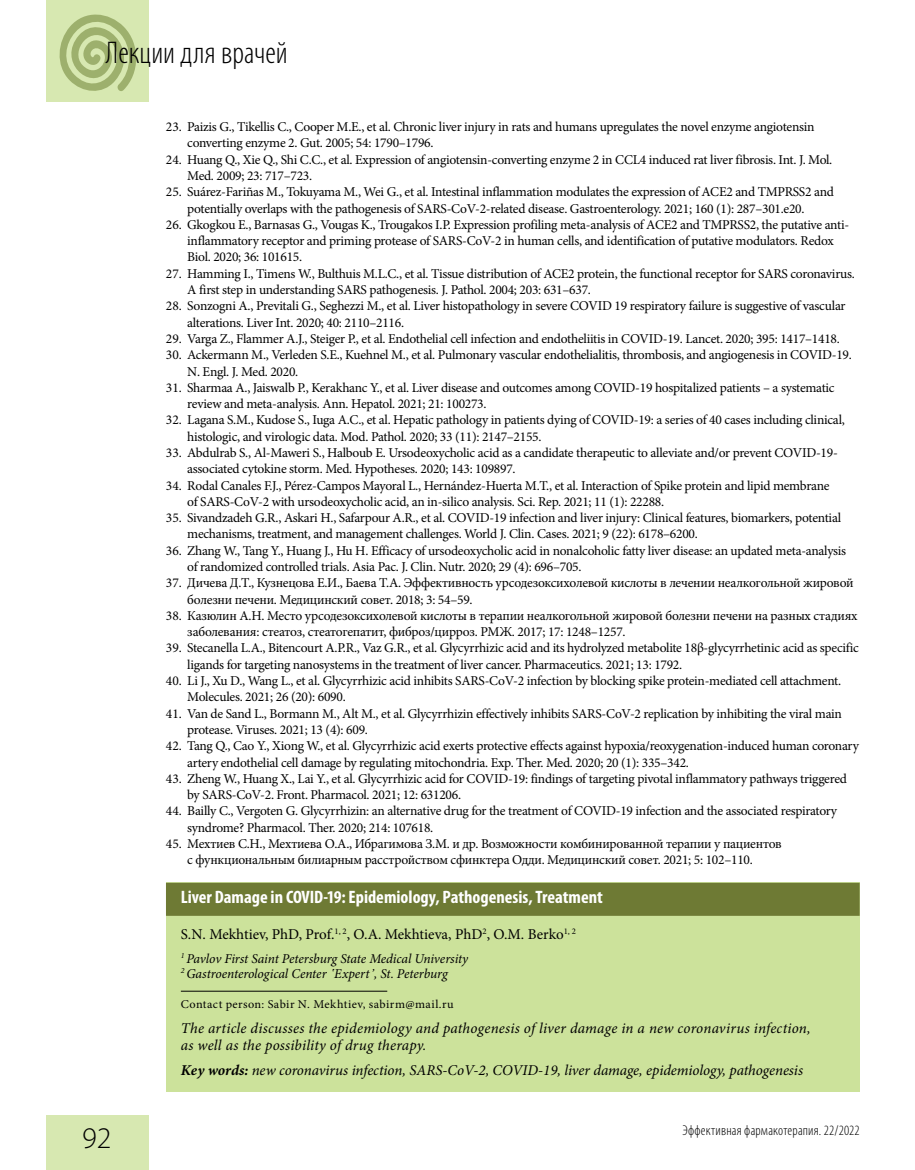
<style>
.page{position:relative;width:915px;height:1170px;background:#fff}
.page>*{position:absolute;margin:0;border:0;box-sizing:border-box;transform-origin:0 0}
.t1{font:300 condensed 31.5px "Myriad Pro";color:#000}
.t2{font:300 30px "Myriad Pro";color:#000}
.t3{font:700 condensed 18px "Myriad Pro";color:#fff}
.t4{font:italic 15px/16.5px "Minion Pro";letter-spacing:.01em;color:#000}
.t5{font:15px "Minion Pro";color:#000}
.t6{font:300 condensed 14.25px "Myriad Pro";letter-spacing:.015em;color:#000}
.t7{font:13.5px/16.4px "Minion Pro";letter-spacing:-.02em;color:#000}
.t8{font:italic 13.5px/15px "Minion Pro";letter-spacing:-.01em;color:#000}
.t9{font:12px "Minion Pro";letter-spacing:.035em;color:#000}
.s1{font-family:"Times New Roman"}
.s2{font-weight:700}
</style>
<div class="page">
<div style="left:47px;top:1114px;width:102px;height:55px;background:#d7e8b1"></div>
<div style="left:47px;top:0;width:102px;height:102px;background:#d7e8b1"></div>
<svg style="left:59px;top:14px;width:78px;height:77px"></svg>
<div style="left:166px;top:882px;width:693px;height:209px;background:#cce29b"></div>
<div style="left:166px;top:882px;width:693px;height:33px;background:#6e7a34"></div>
<hr style="left:181px;top:990px;width:206px;height:1px;background:#000">
<h1 class="t1" style="left:106px;top:34px;width:183px">Лекции для врачей</h1>
<p class="t7" style="left:187px;top:119px;width:628px;text-indent:-21px">23. Paizis G., Tikellis C., Cooper M.E., et al. Chronic liver injury in rats and humans upregulates the novel enzyme angiotensin converting enzyme 2. Gut. 2005; 54: 1790–1796.</p>
<p class="t7" style="left:187px;top:151px;width:646px;text-indent:-21px">24. Huang Q., Xie Q., Shi C.C., et al. Expression of angiotensin‐converting enzyme 2 in CCL4 induced rat liver fibrosis. Int. J. Mol.<br>Med. 2009; 23: 717–723.</p>
<p class="t7" style="left:166px;top:184px;width:669px;text-align:center">25. Suárez-Fariñas M., Tokuyama M., Wei G., et al. Intestinal inflammation modulates the expression of ACE2 and TMPRSS2 and potentially overlaps with the pathogenesis of SARS-CoV-2-related disease. Gastroenterology. 2021; 160 (1): 287–301.e20.</p>
<p class="t7" style="left:187px;top:216px;width:663px;text-indent:-21px">26. Gkogkou E., Barnasas G., Vougas K., Trougakos I.P. Expression profiling meta-analysis of ACE2 and TMPRSS2, the putative anti&shy;inflammatory receptor and priming protease of SARS-CoV-2 in human cells, and identification of putative modulators. Redox<br>Biol. 2020; 36: 101615.</p>
<p class="t7" style="left:187px;top:265px;width:668px;text-indent:-21px">27. Hamming I., Timens W., Bulthuis M.L.C., et al. Tissue distribution of ACE2 protein, the functional receptor for SARS coronavirus.<br>A first step in understanding SARS pathogenesis. J. Pathol. 2004; 203: 631–637.</p>
<p class="t7" style="left:187px;top:298px;width:659px;text-indent:-21px">28. Sonzogni A., Previtali G., Seghezzi M., et al. Liver histopathology in severe COVID 19 respiratory failure is suggestive of vascular alterations. Liver Int. 2020; 40: 2110–2116.</p>
<p class="t7" style="left:166px;top:330px;width:675px">29. Varga Z., Flammer A.J., Steiger P., et al. Endothelial cell infection and endotheliitis in COVID-19. Lancet. 2020; 395: 1417–1418.</p>
<p class="t7" style="left:187px;top:347px;width:666px;text-indent:-21px">30. Ackermann M., Verleden S.E., Kuehnel M., et al. Pulmonary vascular endothelialitis, thrombosis, and angiogenesis in COVID-19.<br>N. Engl. J. Med. 2020.</p>
<p class="t7" style="left:187px;top:379px;width:648px;text-indent:-21px">31. Sharmaa A., Jaiswalb P., Kerakhanc Y., et al. Liver disease and outcomes among COVID-19 hospitalized patients – a systematic review and meta-analysis. Ann. Hepatol. 2021; 21: 100273.</p>
<p class="t7" style="left:187px;top:412px;width:658px;text-indent:-21px">32. Lagana S.M., Kudose S., Iuga A.C., et al. Hepatic pathology in patients dying of COVID-19: a series of 40 cases including clinical, histologic, and virologic data. Mod. Pathol. 2020; 33 (11): 2147–2155.</p>
<p class="t7" style="left:187px;top:444px;width:651px;text-indent:-21px">33. Abdulrab S., Al-Maweri S., Halboub E. Ursodeoxycholic acid as a candidate therapeutic to alleviate and/or prevent COVID-19- associated cytokine storm. Med. Hypotheses. 2020; 143: 109897.</p>
<p class="t7" style="left:187px;top:477px;width:643px;text-indent:-21px">34. Rodal Canales F.J., Pérez-Campos Mayoral L., Hernández-Huerta M.T., et al. Interaction of Spike protein and lipid membrane of SARS-CoV-2 with ursodeoxycholic acid, an in-silico analysis. Sci. Rep. 2021; 11 (1): 22288.</p>
<p class="t7" style="left:187px;top:509px;width:655px;text-indent:-21px">35. Sivandzadeh G.R., Askari H., Safarpour A.R., et al. COVID-19 infection and liver injury: Clinical features, biomarkers, potential mechanisms, treatment, and management challenges. World J. Clin. Cases. 2021; 9 (22): 6178–6200.</p>
<p class="t7" style="left:187px;top:542px;width:660px;text-indent:-21px">36. Zhang W., Tang Y., Huang J., Hu H. Efficacy of ursodeoxycholic acid in nonalcoholic fatty liver disease: an updated meta-analysis of randomized controlled trials. Asia Pac. J. Clin. Nutr. 2020; 29 (4): 696–705.</p>
<p class="t7" style="left:187px;top:575px;width:667px;text-indent:-21px">37. Дичева Д.Т., Кузнецова Е.И., Баева Т.А. Эффективность урсодезоксихолевой кислоты в лечении неалкогольной жировой болезни печени. Медицинский совет. 2018; 3: 54–59.</p>
<p class="t7" style="left:187px;top:607px;width:671px;text-indent:-21px">38. Казюлин А.Н. Место урсодезоксихолевой кислоты в терапии неалкогольной жировой болезни печени на разных стадиях заболевания: стеатоз, стеатогепатит, фиброз/цирроз. РМЖ. 2017; 17: 1248–1257.</p>
<p class="t7" style="left:187px;top:640px;width:672px;text-indent:-21px">39. Stecanella L.A., Bitencourt A.P.R., Vaz G.R., et al. Glycyrrhizic acid and its hydrolyzed metabolite 18β-glycyrrhetinic acid as specific ligands for targeting nanosystems in the treatment of liver cancer. Pharmaceutics. 2021; 13: 1792.</p>
<p class="t7" style="left:187px;top:672px;width:655px;text-indent:-21px">40. Li J., Xu D., Wang L., et al. Glycyrrhizic acid inhibits SARS-CoV-2 infection by blocking spike protein-mediated cell attachment.<br>Molecules. 2021; 26 (20): 6090.</p>
<p class="t7" style="left:187px;top:705px;width:656px;text-indent:-21px">41. Van de Sand L., Bormann M., Alt M., et al. Glycyrrhizin effectively inhibits SARS-CoV-2 replication by inhibiting the viral main protease. Viruses. 2021; 13 (4): 609.</p>
<p class="t7" style="left:187px;top:737px;width:673px;text-indent:-21px">42. Tang Q., Cao Y., Xiong W., et al. Glycyrrhizic acid exerts protective effects against hypoxia/reoxygenation-induced human coronary artery endothelial cell damage by regulating mitochondria. Exp. Ther. Med. 2020; 20 (1): 335–342.</p>
<p class="t7" style="left:187px;top:770px;width:661px;text-indent:-21px">43. Zheng W., Huang X., Lai Y., et al. Glycyrrhizic acid for COVID-19: findings of targeting pivotal inflammatory pathways triggered by SARS-CoV-2. Front. Pharmacol. 2021; 12: 631206.</p>
<p class="t7" style="left:187px;top:802px;width:651px;text-indent:-21px">44. Bailly C., Vergoten G. Glycyrrhizin: an alternative drug for the treatment of COVID-19 infection and the associated respiratory syndrome? Pharmacol. Ther. 2020; 214: 107618.</p>
<p class="t7" style="left:166px;top:835px;width:617px;text-align:center">45. Мехтиев С.Н., Мехтиева О.А., Ибрагимова З.М. и др. Возможности комбинированной терапии у пациентов с функциональным билиарным расстройством сфинктера Одди. Медицинский совет. 2021; 5: 102–110.</p>
<h3 class="t3" style="left:181px;top:885px;width:423px">Liver Damage in COVID-19: Epidemiology, Pathogenesis, Treatment</h3>
<p class="t5" style="left:181px;top:924px;width:396px">S.N. Mekhtiev, PhD, Prof.<sup>1,</sup> <sup>2</sup>, O.A. Mekhtieva, PhD<sup>2</sup>, O.M. Berko<sup>1,</sup> <sup>2</sup></p>
<p class="t8" style="left:181px;top:950px;width:289px"><sup>1</sup> Pavlov First Saint Petersburg State Medical University<br><sup>2</sup> Gastroenterological Center <span class="s1">ʽ</span>Expert<span class="s1">ʼ</span>, St. Peterburg</p>
<p class="t9" style="left:181px;top:996px;width:274px">Contact person: Sabir N. Mekhtiev, sabirm@mail.ru</p>
<p class="t4" style="left:181px;top:1020px;width:631px">The article discusses the epidemiology and pathogenesis of liver damage in a new coronavirus infection, as well as the possibility of drug therapy.</p>
<p class="t4" style="left:181px;top:1061px;width:623px"><span class="s2">Key words:</span> new coronavirus infection, SARS-CoV-2, COVID-19, liver damage, epidemiology, pathogenesis</p>
<h2 class="t2" style="left:82px;top:1120px;width:31px">92</h2>
<p class="t6" style="left:682px;top:1121px;width:179px">Эффективная фармакотерапия. 22/2022</p>
</div>
